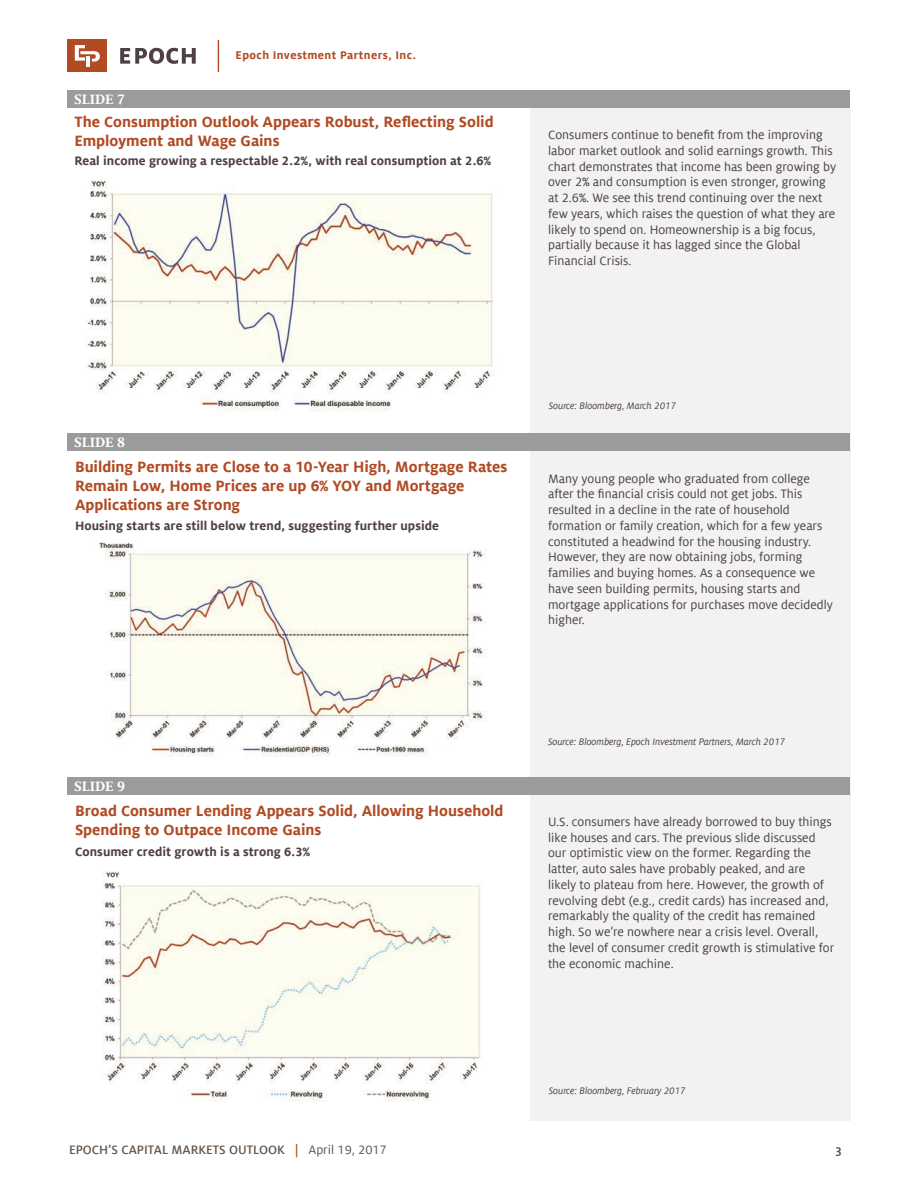
<style>
.page{position:relative;width:918px;height:1188px;background:#fff}
.page>*{position:absolute;margin:0;border:0;box-sizing:border-box;transform-origin:0 0}
.t1{font:700 16.5px/18.8px "Milo Offc Pro";color:#b14b23}
.t2{font:700 15px "Milo Serif Offc Pro";color:#fff}
.t3{font:13.5px/15.8px "Milo Offc Pro";color:#4f4042}
.t4{font:700 13.5px "Milo Offc Pro";letter-spacing:.005em;color:#4f4042}
.t5{font:500 13.5px "Milo Sc Offc Pro";color:#615349}
.t6{font:500 13.5px "Milo Sc Offc Pro";color:#4f4042}
.t7{font:700 12.3px "Milo Offc Pro";letter-spacing:.035em;color:#b14b23}
.t8{font:italic 10.5px "Milo Offc Pro";letter-spacing:-.005em;color:#4f4042}
.s1{color:#b14b23}
.s2{font-family:"Milo Offc Pro";font-weight:400}
</style>
<div class="page">
<div style="left:530px;top:108px;width:320px;height:1012px;background:#f1f2f1"></div>
<svg style="left:120px;top:48px;width:76px;height:16px"></svg>
<div style="left:67px;top:39px;width:40px;height:33px;background:#b14b23"></div>
<svg style="left:75px;top:45px;width:25px;height:17px"></svg>
<hr style="left:86px;top:56px;width:4px;height:11px;background:#fff">
<hr style="left:218px;top:40px;width:1px;height:32px;background:#b14b23">
<div style="left:68px;top:777px;width:782px;height:18px;background:#9a9b9b"></div>
<div style="left:68px;top:434px;width:782px;height:18px;background:#9a9b9b"></div>
<div style="left:68px;top:90px;width:782px;height:18px;background:#9a9b9b"></div>
<img style="left:102px;top:871px;width:379px;height:230px">
<img style="left:99px;top:542px;width:387px;height:215px">
<img style="left:86px;top:180px;width:407px;height:231px">
<p class="t2" style="left:74px;top:90px;width:52px">SLIDE 7</p>
<p class="t7" style="left:236px;top:48px;width:182px">Epoch Investment Partners, Inc.</p>
<p class="t1" style="left:74px;top:113px;width:421px">The Consumption Outlook Appears Robust, Reflecting Solid<br>Employment and Wage Gains</p>
<p class="t4" style="left:74px;top:153px;width:418px">Real income growing a respectable 2.2%, with real consumption at 2.6%</p>
<p class="t3" style="left:548px;top:127px;width:290px">Consumers continue to benefit from the improving labor market outlook and solid earnings growth. This chart demonstrates that income has been growing by over 2% and consumption is even stronger, growing at 2.6%. We see this trend continuing over the next few years, which raises the question of what they are likely to spend on. Homeownership is a big focus, partially because it has lagged since the Global Financial Crisis.</p>
<p class="t2" style="left:74px;top:434px;width:52px">SLIDE 8</p>
<p class="t1" style="left:75px;top:458px;width:434px">Building Permits are Close to a 10-Year High, Mortgage Rates<br>Remain Low, Home Prices are up 6% YOY and Mortgage<br>Applications are Strong</p>
<p class="t4" style="left:75px;top:518px;width:366px">Housing starts are still below trend, suggesting further upside</p>
<p class="t8" style="left:549px;top:400px;width:129px">Source: Bloomberg, March 2017</p>
<p class="t3" style="left:548px;top:470px;width:286px">Many young people who graduated from college after the financial crisis could not get jobs. This resulted in a decline in the rate of household formation or family creation, which for a few years constituted a headwind for the housing industry.<br>However, they are now obtaining jobs, forming families and buying homes. As a consequence we have seen building permits, housing starts and mortgage applications for purchases move decidedly higher.</p>
<p class="t2" style="left:74px;top:777px;width:52px">SLIDE 9</p>
<p class="t1" style="left:75px;top:802px;width:430px">Broad Consumer Lending Appears Solid, Allowing Household<br>Spending to Outpace Income Gains</p>
<p class="t4" style="left:75px;top:844px;width:236px">Consumer credit growth is a strong 6.3%</p>
<p class="t8" style="left:548px;top:736px;width:239px">Source: Bloomberg, Epoch Investment Partners, March 2017</p>
<p class="t3" style="left:548px;top:814px;width:288px">U.S. consumers have already borrowed to buy things like houses and cars. The previous slide discussed our optimistic view on the former. Regarding the latter, auto sales have probably peaked, and are likely to plateau from here. However, the growth of revolving debt (e.g., credit cards) has increased and, remarkably the quality of the credit has remained high. So we’re nowhere near a crisis level. Overall, the level of consumer credit growth is stimulative for the economic machine.</p>
<p class="t8" style="left:549px;top:1085px;width:138px">Source: Bloomberg, February 2017</p>
<p class="t5" style="left:69px;top:1142px;width:319px">EPOCH’S CAPITAL MARKETS OUTLOOK <span class="s1">|</span> <span class="s2">April 19, 2017</span></p>
<p class="t6" style="left:835px;top:1142px;width:8px">3</p>
</div>
